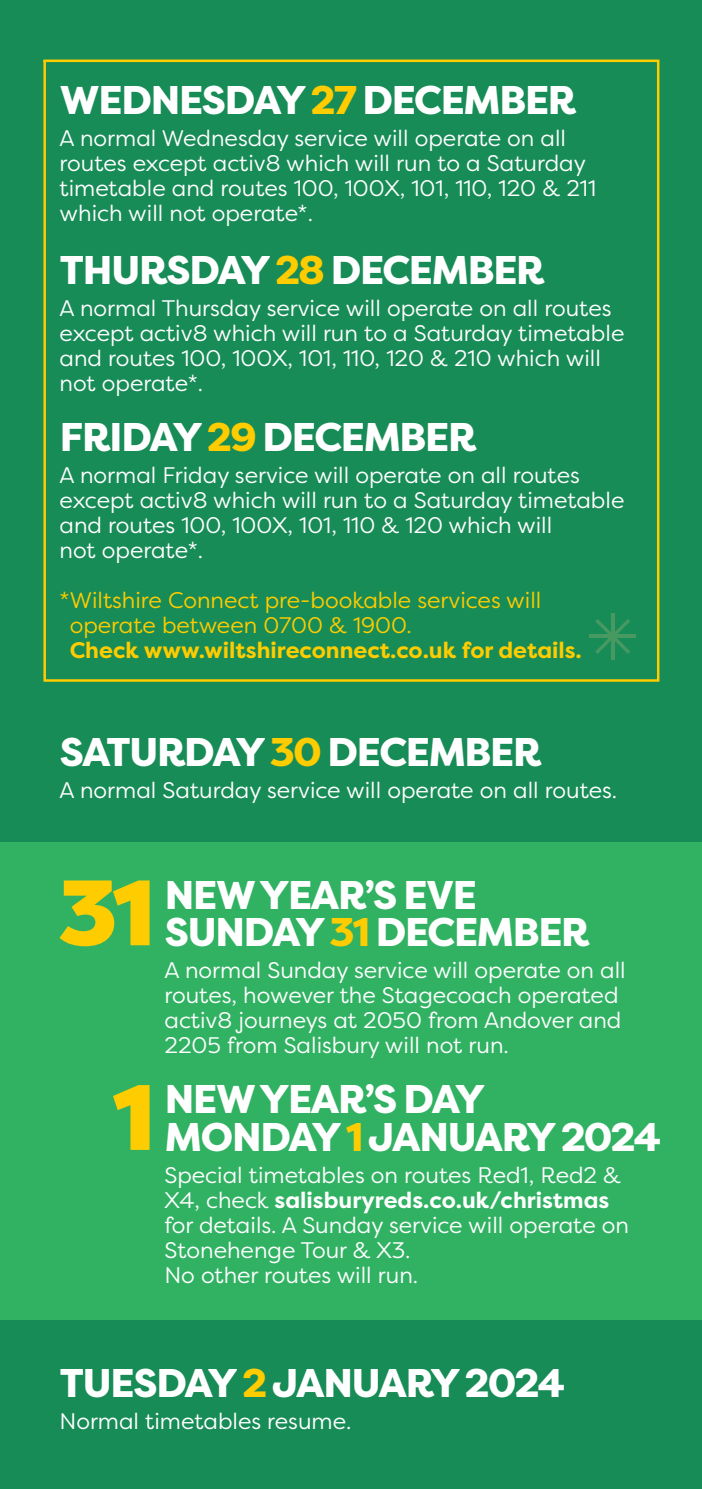
<style>
.page{position:relative;width:702px;height:1489px;background:#fff}
.page>*{position:absolute;margin:0;border:0;box-sizing:border-box;transform-origin:0 0}
.t1{font:800 40px/37.5px "Filson Pro";letter-spacing:-.03em;color:#fff}
.t2{font:800 40px "Filson Pro";letter-spacing:-.05em;color:#fff}
.t3{font:22.5px/25px "Filson Pro";color:#fff}
.t4{font:22.5px/25px "Filson Pro";color:#fc0}
.t5{font:700 22.5px "Filson Pro";color:#fc0}
.s1{color:#fc0}
.s2{font-weight:700}
</style>
<div class="page">
<div style="left:0;top:0;width:702px;height:1488px;background:#178c57"></div>
<div style="left:0;top:842px;width:702px;height:477px;background:#31b263"></div>
<svg style="left:60px;top:880px;width:89px;height:66px"></svg>
<svg style="left:113px;top:1085px;width:36px;height:64px"></svg>
<svg style="left:43px;top:59px;width:617px;height:623px"></svg>
<hr style="left:611px;top:613px;width:3px;height:46px;background:#479961">
<hr style="left:589px;top:634px;width:46px;height:4px;background:#479961">
<svg style="left:595px;top:619px;width:35px;height:35px"></svg>
<h1 class="t1" style="left:60px;top:82px;width:518px">WEDNESDAY <span class="s1">27</span> DECEMBER</h1>
<p class="t3" style="left:60px;top:125px;width:538px">A normal Wednesday service will operate on all routes except activ8 which will run to a Saturday timetable and routes 100, 100X, 101, 110, 120 &amp; 211 which will not operate*.</p>
<h1 class="t1" style="left:60px;top:252px;width:486px">THURSDAY <span class="s1">28</span> DECEMBER</h1>
<p class="t3" style="left:60px;top:295px;width:566px">A normal Thursday service will operate on all routes except activ8 which will run to a Saturday timetable and routes 100, 100X, 101, 110, 120 &amp; 210 which will not operate*.</p>
<h1 class="t1" style="left:60px;top:419px;width:418px">FRIDAY <span class="s1">29</span> DECEMBER</h1>
<p class="t3" style="left:60px;top:462px;width:566px">A normal Friday service will operate on all routes except activ8 which will run to a Saturday timetable and routes 100, 100X, 101, 110 &amp; 120 which will<br>not operate*.</p>
<p class="t4" style="left:70px;top:587px;width:473px;text-indent:-10px">*Wiltshire Connect pre-bookable services will operate between 0700 &amp; 1900.</p>
<p class="t5" style="left:70px;top:636px;width:513px">Check www.wiltshireconnect.co.uk for details.</p>
<h1 class="t1" style="left:60px;top:734px;width:483px">SATURDAY <span class="s1">30</span> DECEMBER</h1>
<p class="t3" style="left:60px;top:777px;width:559px">A normal Saturday service will operate on all routes.</p>
<h1 class="t1" style="left:165px;top:876px;width:426px">NEW YEAR’S EVE<br>SUNDAY <span class="s1">31</span> DECEMBER</h1>
<p class="t3" style="left:164px;top:957px;width:463px">A normal Sunday service will operate on all routes, however the Stagecoach operated activ8 journeys at 2050 from Andover and 2205 from Salisbury will not run.</p>
<h1 class="t1" style="left:165px;top:1081px;width:497px">NEW YEAR’S DAY<br>MONDAY <span class="s1">1</span> JANUARY 2024</h1>
<p class="t3" style="left:164px;top:1161px;width:466px">Special timetables on routes Red1, Red2 &amp; X4, check <span class="s2">salisburyreds.co.uk/christmas </span>for details. A Sunday service will operate on Stonehenge Tour &amp; X3.<br>No other routes will run.</p>
<h1 class="t2" style="left:60px;top:1358px;width:506px">TUESDAY <span class="s1">2</span> JANUARY 2024</h1>
<p class="t3" style="left:60px;top:1408px;width:293px">Normal timetables resume.</p>
</div>
